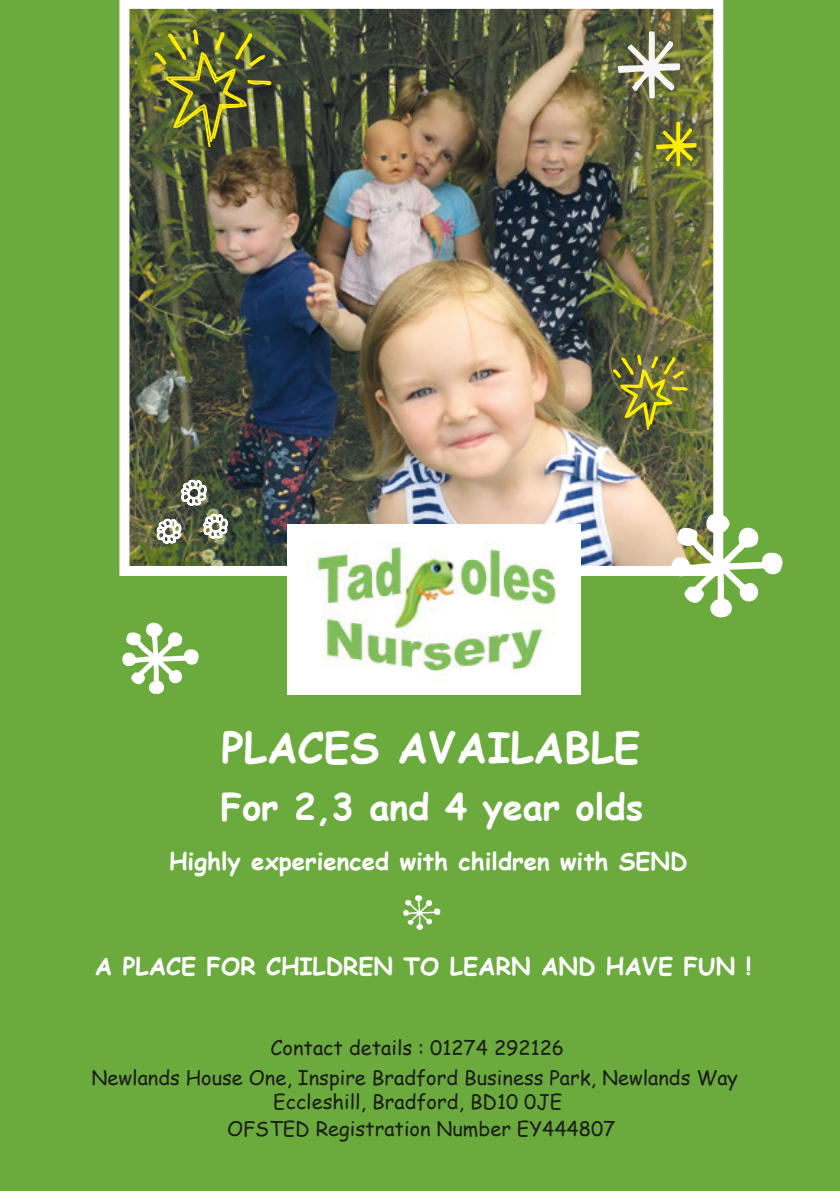
<style>
.page{position:relative;width:840px;height:1191px;background:#fff}
.page>*{position:absolute;margin:0;border:0;box-sizing:border-box;transform-origin:0 0}
.t1{font:700 42px "Comic Sans MS";color:#fff}
.t2{font:700 36px "Comic Sans MS";color:#fff}
.t3{font:700 24px "Comic Sans MS";color:#fff}
.t4{font:20px/29.6px "Comic Sans MS";color:#1d1d1b;text-align:center}
</style>
<div class="page">
<div style="left:0;top:0;width:839px;height:1191px;background:#6bab3e"></div>
<img style="left:130px;top:11px;width:581px;height:554px">
<svg style="left:670px;top:513px;width:113px;height:105px"></svg>
<svg style="left:403px;top:895px;width:37px;height:35px"></svg>
<img style="left:153px;top:28px;width:120px;height:121px">
<svg style="left:611px;top:353px;width:77px;height:79px;background:#797933"></svg>
<div style="left:119px;top:0;width:603px;height:576px;border:10px solid #fff"></div>
<img style="left:288px;top:524px;width:292px;height:170px">
<svg style="left:121px;top:478px;width:109px;height:217px"></svg>
<svg style="left:617px;top:31px;width:63px;height:68px;background:#8f9172"></svg>
<svg style="left:655px;top:121px;width:41px;height:45px;background:#8f8e28"></svg>
<h1 class="t1" style="left:221px;top:716px;width:420px">PLACES AVAILABLE</h1>
<h2 class="t2" style="left:220px;top:780px;width:424px">For 2,3 and 4 year olds</h2>
<p class="t3" style="left:169px;top:843px;width:519px">Highly experienced with children with SEND</p>
<p class="t3" style="left:95px;top:949px;width:658px">A PLACE FOR CHILDREN TO LEARN AND HAVE FUN !</p>
<p class="t4" style="left:91px;top:1032px;width:647px">Contact details : 01274 292126<br>Newlands House One, Inspire Bradford Business Park, Newlands Way</p>
<p class="t4" style="left:273px;top:1086px;width:290px">Eccleshill, Bradford, BD10 0JE</p>
<p class="t4" style="left:227px;top:1113px;width:389px">OFSTED Registration Number EY444807</p>
</div>
